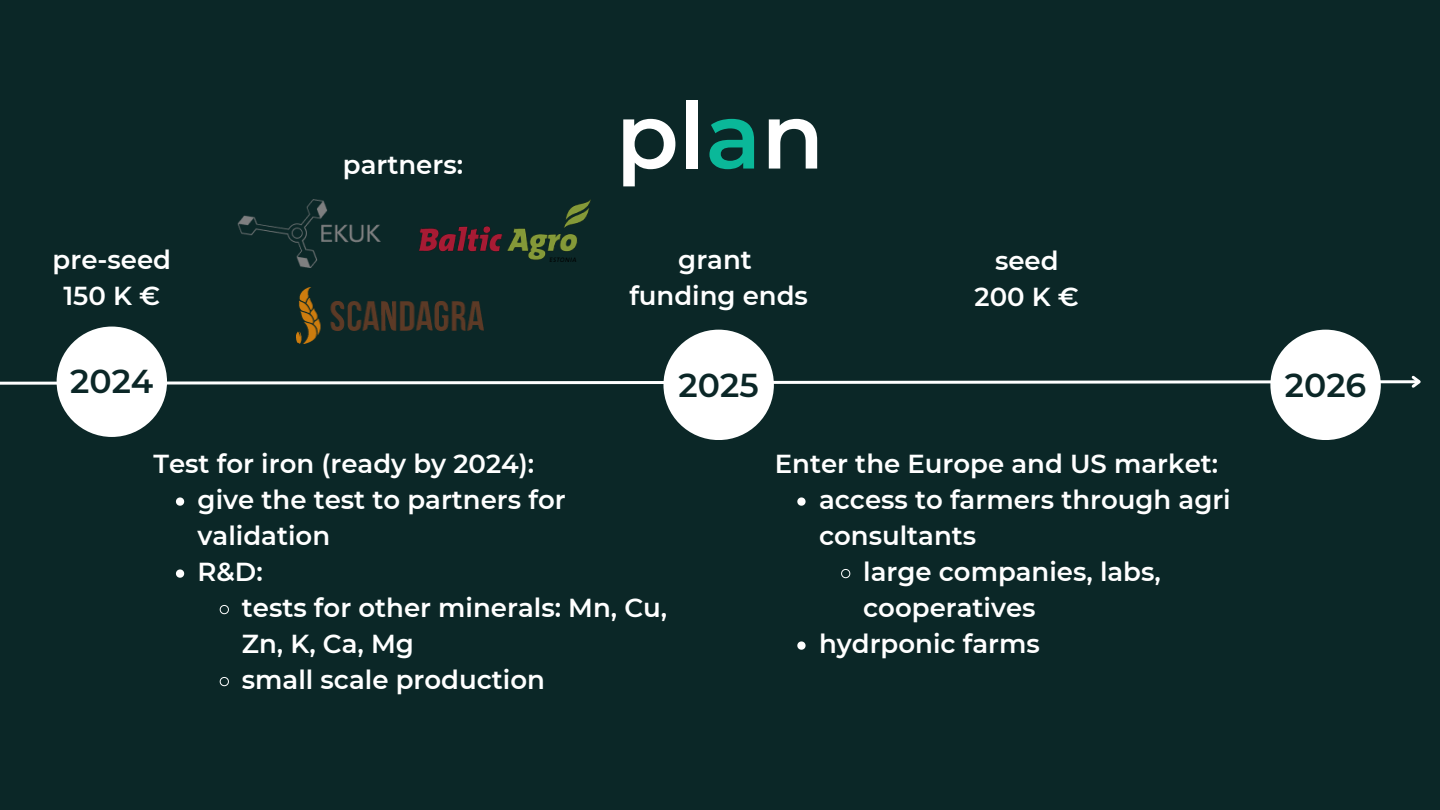
<style>
.page{position:relative;width:1440px;height:810px;background:#0b2727}
.page>*{position:absolute;margin:0;border:0;box-sizing:border-box;transform-origin:0 0}
.t1{font:600 92px "Montserrat";color:#fff}
.t2{font:600 33.1px "Montserrat";color:#0b2727}
.t3{font:600 26px/36px "Montserrat";color:#fff}
.s1{color:#0ab899}
</style>
<div class="page">
<svg style="left:0;top:373px;width:1421px;height:17px"></svg>
<div style="left:57px;top:327px;width:110px;height:110px;background:#fff;border-radius:50%"></div>
<div style="left:663px;top:330px;width:111px;height:110px;background:#fff;border-radius:50%"></div>
<div style="left:1270px;top:330px;width:111px;height:110px;background:#fff;border-radius:50%"></div>
<img style="left:296px;top:288px;width:188px;height:56px">
<img style="left:419px;top:200px;width:172px;height:61px">
<img style="left:238px;top:200px;width:142px;height:68px">
<svg style="left:797px;top:497px;width:9px;height:9px"></svg>
<svg style="left:841px;top:569px;width:10px;height:10px"></svg>
<svg style="left:797px;top:641px;width:9px;height:9px"></svg>
<svg style="left:176px;top:497px;width:8px;height:9px"></svg>
<svg style="left:176px;top:569px;width:8px;height:9px"></svg>
<svg style="left:219px;top:605px;width:10px;height:10px"></svg>
<svg style="left:219px;top:677px;width:10px;height:10px"></svg>
<p class="t3" style="left:53px;top:242px;width:120px">pre-seed</p>
<p class="t3" style="left:63px;top:278px;width:99px">150 K €</p>
<p class="t3" style="left:343px;top:146px;width:122px">partners:</p>
<p class="t1" style="left:616px;top:79px;width:210px">pl<span class="s1">a</span>n</p>
<p class="t3" style="left:678px;top:242px;width:75px">grant</p>
<p class="t3" style="left:629px;top:278px;width:180px">funding ends</p>
<p class="t3" style="left:995px;top:242px;width:65px">seed</p>
<p class="t3" style="left:975px;top:278px;width:106px">200 K €</p>
<p class="t2" style="left:70px;top:361px;width:85px">2024</p>
<p class="t2" style="left:679px;top:365px;width:82px">2025</p>
<p class="t2" style="left:1285px;top:365px;width:83px">2026</p>
<p class="t3" style="left:153px;top:446px;width:382px">Test for iron (ready by 2024):</p>
<p class="t3" style="left:198px;top:482px;width:370px">give the test to partners for validation</p>
<p class="t3" style="left:198px;top:554px;width:67px">R&amp;D:</p>
<p class="t3" style="left:242px;top:590px;width:427px">tests for other minerals: Mn, Cu,<br>Zn, K, Ca, Mg</p>
<p class="t3" style="left:242px;top:662px;width:305px">small scale production</p>
<p class="t3" style="left:775px;top:446px;width:445px">Enter the Europe and US market:</p>
<p class="t3" style="left:819px;top:482px;width:413px">access to farmers through agri consultants</p>
<p class="t3" style="left:863px;top:554px;width:299px">large companies, labs, cooperatives</p>
<p class="t3" style="left:819px;top:626px;width:222px">hydrponic farms</p>
</div>
